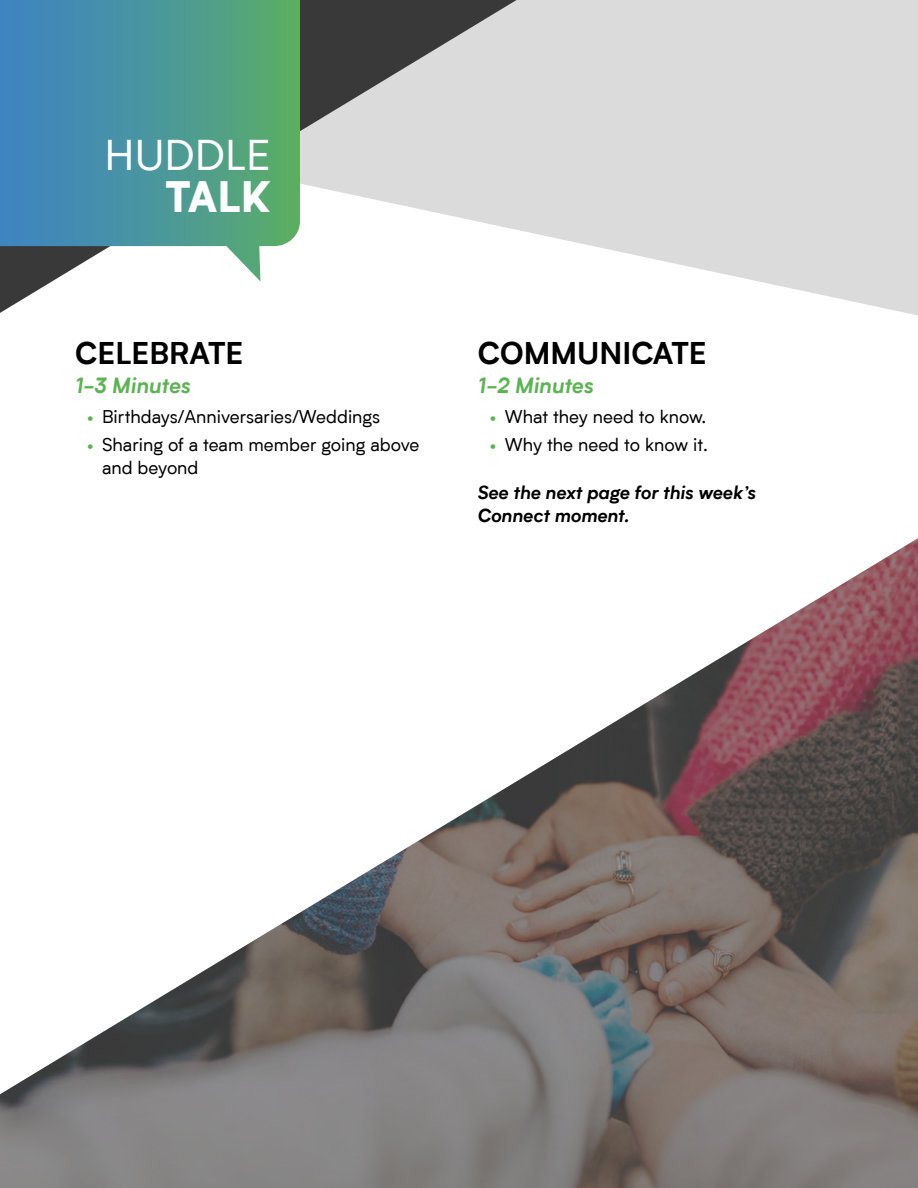
<style>
.page{position:relative;width:918px;height:1188px;background:#fff}
.page>*{position:absolute;margin:0;border:0;box-sizing:border-box;transform-origin:0 0}
.t1{font:42px "Biotif";color:#fff}
.t2{font:900 42px "Biotif";color:#fff}
.t3{font:700 30px "Biotif";color:#000}
.t4{font:italic 700 21px "Biotif";color:#5db354}
.t5{font:18px/22.5px "Biotif";color:#000}
.t6{font:italic 700 18px/22.5px "Biotif";color:#000}
.s1{font-size:16.5px;color:#5db354}
</style>
<div class="page">
<svg style="left:517px;top:0;width:401px;height:315px;background:#e0dfdf"></svg>
<svg style="left:0;top:0;width:517px;height:313px"></svg>
<svg style="left:0;top:0;width:300px;height:281px;background:#599c9e"></svg>
<img style="left:0;top:538px;width:918px;height:650px">
<h1 class="t1" style="left:105px;top:127px;width:168px">HUDDLE</h1>
<h1 class="t2" style="left:165px;top:164px;width:107px">TALK</h1>
<h2 class="t3" style="left:75px;top:331px;width:170px">CELEBRATE</h2>
<p class="t4" style="left:75px;top:370px;width:117px">1-3 Minutes</p>
<p class="t5" style="left:87px;top:404px;width:295px"><span class="s1">•</span> Birthdays/Anniversaries/Weddings</p>
<p class="t5" style="left:102px;top:433px;width:319px;text-indent:-15px"><span class="s1">•</span> Sharing of a team member going above and beyond</p>
<h2 class="t3" style="left:478px;top:331px;width:230px">COMMUNICATE</h2>
<p class="t4" style="left:478px;top:370px;width:117px">1-2 Minutes</p>
<p class="t5" style="left:490px;top:404px;width:218px"><span class="s1">•</span> What they need to know.</p>
<p class="t5" style="left:490px;top:433px;width:220px"><span class="s1">•</span> Why the need to know it.</p>
<p class="t6" style="left:478px;top:481px;width:280px">See the next page for this week’s<br>Connect moment.</p>
</div>
